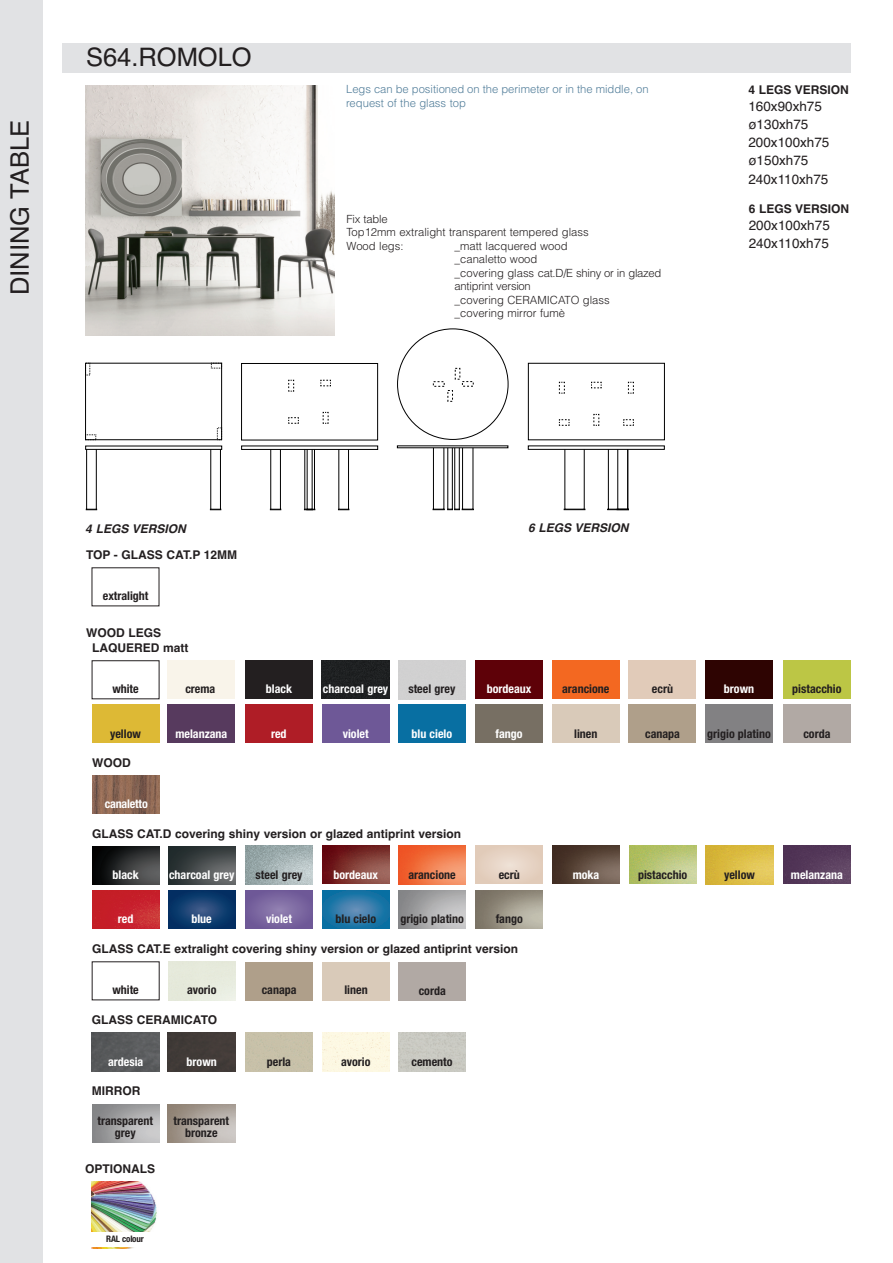
<style>
.page{position:relative;width:893px;height:1263px;background:#fff}
.page>*{position:absolute;margin:0;border:0;box-sizing:border-box;transform-origin:0 0}
.t1{font:25.5px "Helvetica";color:#231f20}
.t2{font:13.5px/18.5px "Helvetica";color:#231f20}
.t3{font:700 condensed 12px/12px "Helvetica Neue";color:#231f20;text-align:center}
.t4{font:700 12px/14.7px "Helvetica";color:#231f20}
.t5{font:700 condensed 12px "Helvetica Neue";color:#fff}
.t6{font:italic 700 12px "Helvetica";color:#231f20}
.t7{font:300 11.25px/13.5px "Helvetica";color:#231f20}
.t8{font:300 11.25px/13.5px "Helvetica";color:#517d99}
.t9{font:700 condensed 9px "Helvetica Neue";letter-spacing:-.02em;color:#231f20}
</style>
<div class="page">
<div style="left:0;top:0;width:43px;height:1263px;background:#e1e2e4"></div>
<div style="left:62px;top:43px;width:788px;height:30px;background:#e1e2e4"></div>
<img style="left:85px;top:85px;width:250px;height:250px">
<div style="left:85px;top:363px;width:137px;height:77px;border:1px solid #000"></div>
<div style="left:85px;top:363px;width:5px;height:12px;border:1px dashed #000"></div>
<div style="left:217px;top:428px;width:5px;height:12px;border:1px dashed #000"></div>
<div style="left:85px;top:435px;width:11px;height:5px;border:1px dashed #000"></div>
<div style="left:211px;top:363px;width:11px;height:5px;border:1px dashed #000"></div>
<div style="left:241px;top:446px;width:137px;height:4px;border:1px solid #000"></div>
<div style="left:271px;top:449px;width:10px;height:60px;border:1px solid #000"></div>
<div style="left:211px;top:449px;width:10px;height:60px;border:1px solid #000"></div>
<div style="left:86px;top:449px;width:10px;height:60px;border:1px solid #000"></div>
<div style="left:339px;top:449px;width:10px;height:60px;border:1px solid #000"></div>
<div style="left:305px;top:449px;width:10px;height:60px;border:1px solid #000"></div>
<div style="left:528px;top:363px;width:137px;height:77px;border:1px solid #000"></div>
<svg style="left:559px;top:419px;width:11px;height:7px"></svg>
<svg style="left:594px;top:414px;width:6px;height:12px"></svg>
<svg style="left:623px;top:419px;width:11px;height:7px"></svg>
<svg style="left:559px;top:382px;width:6px;height:12px"></svg>
<svg style="left:591px;top:382px;width:11px;height:7px"></svg>
<svg style="left:628px;top:382px;width:6px;height:12px"></svg>
<div style="left:241px;top:363px;width:137px;height:77px;border:1px solid #000"></div>
<svg style="left:288px;top:417px;width:11px;height:7px"></svg>
<svg style="left:323px;top:412px;width:6px;height:12px"></svg>
<svg style="left:288px;top:380px;width:6px;height:12px"></svg>
<svg style="left:320px;top:380px;width:11px;height:7px"></svg>
<svg style="left:564px;top:509px;width:21px;height:1px"></svg>
<div style="left:608px;top:449px;width:20px;height:60px;border:1px solid #000"></div>
<div style="left:618px;top:449px;width:10px;height:60px;border:1px solid #000"></div>
<svg style="left:607px;top:509px;width:22px;height:1px"></svg>
<div style="left:462px;top:448px;width:11px;height:61px;border:1px solid #000"></div>
<div style="left:433px;top:448px;width:11px;height:61px;border:1px solid #000"></div>
<svg style="left:433px;top:509px;width:41px;height:1px"></svg>
<img style="left:93px;top:775px;width:67px;height:39px">
<div style="left:245px;top:661px;width:68px;height:38px;background:#231f20"></div>
<div style="left:168px;top:661px;width:67px;height:38px;background:#f9f4ea"></div>
<div style="left:245px;top:705px;width:68px;height:38px;background:#af1d26"></div>
<div style="left:475px;top:661px;width:68px;height:38px;background:#5e0108"></div>
<div style="left:705px;top:661px;width:68px;height:38px;background:#2e0402"></div>
<div style="left:322px;top:661px;width:67px;height:38px;background:#1e2022"></div>
<div style="left:552px;top:661px;width:67px;height:38px;background:#f36821"></div>
<div style="left:168px;top:705px;width:67px;height:38px;background:#573a5e"></div>
<div style="left:783px;top:661px;width:67px;height:38px;background:#bcc645"></div>
<div style="left:92px;top:705px;width:67px;height:38px;background:#ddb935"></div>
<div style="left:552px;top:705px;width:67px;height:38px;background:#d9cab9"></div>
<div style="left:322px;top:705px;width:67px;height:38px;background:#6e5897"></div>
<div style="left:398px;top:705px;width:67px;height:38px;background:#086fa2"></div>
<div style="left:629px;top:661px;width:67px;height:38px;background:#e1cbb9"></div>
<div style="left:475px;top:705px;width:68px;height:38px;background:#776f63"></div>
<div style="left:629px;top:705px;width:67px;height:38px;background:#af9f8a"></div>
<div style="left:705px;top:705px;width:68px;height:38px;background:#828183"></div>
<div style="left:783px;top:705px;width:67px;height:38px;background:#b1a9a4"></div>
<img style="left:92px;top:890px;width:67px;height:39px">
<img style="left:92px;top:846px;width:67px;height:39px">
<svg style="left:245px;top:890px;width:68px;height:39px;background:#78649e"></svg>
<img style="left:783px;top:846px;width:67px;height:38px">
<img style="left:706px;top:846px;width:67px;height:38px">
<img style="left:552px;top:846px;width:68px;height:38px">
<svg style="left:476px;top:846px;width:67px;height:38px;background:#e5d1c1"></svg>
<img style="left:398px;top:846px;width:68px;height:38px">
<img style="left:245px;top:846px;width:68px;height:38px">
<img style="left:322px;top:845px;width:67px;height:39px">
<img style="left:629px;top:846px;width:67px;height:38px">
<svg style="left:168px;top:890px;width:67px;height:39px;background:#103b6d"></svg>
<svg style="left:322px;top:890px;width:67px;height:39px;background:#2578a8"></svg>
<img style="left:476px;top:890px;width:67px;height:39px">
<img style="left:168px;top:846px;width:67px;height:38px">
<div style="left:398px;top:962px;width:68px;height:38px;background:#b1a9a4"></div>
<div style="left:245px;top:962px;width:68px;height:38px;background:#af9f8a"></div>
<div style="left:322px;top:962px;width:67px;height:38px;background:#d9cab9"></div>
<div style="left:92px;top:1033px;width:67px;height:38px;background:#595a5c"></div>
<div style="left:398px;top:1033px;width:68px;height:38px;background:#c9c9c2"></div>
<div style="left:168px;top:1033px;width:67px;height:38px;background:#413b38"></div>
<div style="left:322px;top:1033px;width:67px;height:38px;background:#fdf8e3"></div>
<img style="left:91px;top:1181px;width:66px;height:67px">
<div style="left:91px;top:1232px;width:68px;height:14px;background:#fff"></div>
<h1 class="t1" style="left:5px;top:295px;width:177px;rotate:-90deg">DINING TABLE</h1>
<h1 class="t1" style="left:86px;top:42px;width:167px">S64.ROMOLO</h1>
<p class="t8" style="left:346px;top:82px;width:304px">Legs can be positioned on the perimeter or in the middle, on request of the glass top</p>
<p class="t7" style="left:347px;top:211px;width:244px">Fix table<br>Top12mm extralight transparent tempered glass<br>Wood legs:</p>
<p class="t7" style="left:455px;top:238px;width:208px">_matt lacquered wood<br>_canaletto wood<br>_covering glass cat.D/E shiny or in glazed antiprint version<br>_covering CERAMICATO glass _covering mirror fumè</p>
<p class="t4" style="left:748px;top:83px;width:102px">4 LEGS VERSION</p>
<p class="t2" style="left:748px;top:97px;width:75px">160x90xh75</p>
<p class="t2" style="left:748px;top:133px;width:83px">200x100xh75 ø150xh75<br>240x110xh75</p>
<p class="t2" style="left:748px;top:115px;width:62px">ø130xh75</p>
<p class="t4" style="left:749px;top:201px;width:102px">6 LEGS VERSION</p>
<p class="t2" style="left:749px;top:216px;width:83px;line-height:17.9px">200x100xh75<br>240x110xh75</p>
<p class="t6" style="left:85px;top:521px;width:102px">4 LEGS VERSION</p>
<p class="t6" style="left:528px;top:521px;width:102px">6 LEGS VERSION</p>
<p class="t4" style="left:86px;top:548px;width:153px">TOP - GLASS CAT.P 12MM</p>
<p class="t3" style="left:103px;top:589px;width:47px">extralight</p>
<p class="t4" style="left:92px;top:625px;width:98px;text-indent:-6px">WOOD LEGS<br>LAQUERED matt</p>
<p class="t5" style="left:487px;top:679px;width:46px">bordeaux</p>
<p class="t3" style="left:562px;top:682px;width:49px">arancione</p>
<p class="t3" style="left:652px;top:682px;width:23px">ecrù</p>
<p class="t3" style="left:645px;top:727px;width:36px">canapa</p>
<p class="t3" style="left:707px;top:727px;width:65px">grigio platino</p>
<p class="t3" style="left:803px;top:727px;width:29px">corda</p>
<p class="t3" style="left:112px;top:682px;width:28px">white</p>
<p class="t3" style="left:185px;top:682px;width:31px">crema</p>
<p class="t5" style="left:266px;top:679px;width:28px">black</p>
<p class="t5" style="left:323px;top:679px;width:67px">charcoal grey</p>
<p class="t3" style="left:408px;top:682px;width:48px">steel grey</p>
<p class="t5" style="left:724px;top:679px;width:32px">brown</p>
<p class="t5" style="left:271px;top:724px;width:17px">red</p>
<p class="t5" style="left:343px;top:724px;width:27px">violet</p>
<p class="t5" style="left:411px;top:724px;width:42px">blu cielo</p>
<p class="t5" style="left:496px;top:724px;width:29px">fango</p>
<p class="t3" style="left:574px;top:727px;width:25px">linen</p>
<p class="t3" style="left:792px;top:682px;width:51px">pistacchio</p>
<p class="t3" style="left:110px;top:727px;width:32px">yellow</p>
<p class="t5" style="left:175px;top:724px;width:53px">melanzana</p>
<p class="t4" style="left:92px;top:755px;width:40px">WOOD</p>
<p class="t5" style="left:105px;top:794px;width:45px">canaletto</p>
<p class="t4" style="left:92px;top:826px;width:371px">GLASS CAT.D covering shiny version or glazed antiprint version</p>
<p class="t5" style="left:113px;top:865px;width:28px">black</p>
<p class="t5" style="left:169px;top:865px;width:67px">charcoal grey</p>
<p class="t3" style="left:256px;top:868px;width:48px">steel grey</p>
<p class="t5" style="left:333px;top:865px;width:46px">bordeaux</p>
<p class="t3" style="left:499px;top:868px;width:23px">ecrù</p>
<p class="t5" style="left:573px;top:865px;width:28px">moka</p>
<p class="t3" style="left:638px;top:868px;width:51px">pistacchio</p>
<p class="t5" style="left:791px;top:865px;width:53px">melanzana</p>
<p class="t3" style="left:408px;top:868px;width:49px">arancione</p>
<p class="t3" style="left:724px;top:868px;width:32px">yellow</p>
<p class="t5" style="left:118px;top:909px;width:17px">red</p>
<p class="t5" style="left:191px;top:909px;width:22px">blue</p>
<p class="t3" style="left:335px;top:912px;width:42px">blu cielo</p>
<p class="t3" style="left:400px;top:912px;width:65px">grigio platino</p>
<p class="t3" style="left:496px;top:912px;width:29px">fango</p>
<p class="t5" style="left:266px;top:909px;width:27px">violet</p>
<p class="t4" style="left:92px;top:941px;width:428px">GLASS CAT.E extralight covering shiny version or glazed antiprint version</p>
<p class="t3" style="left:187px;top:983px;width:31px">avorio</p>
<p class="t3" style="left:262px;top:983px;width:36px">canapa</p>
<p class="t3" style="left:344px;top:983px;width:25px">linen</p>
<p class="t3" style="left:419px;top:983px;width:29px">corda</p>
<p class="t4" style="left:92px;top:1013px;width:127px">GLASS CERAMICATO</p>
<p class="t5" style="left:108px;top:1051px;width:37px">ardesia</p>
<p class="t5" style="left:187px;top:1051px;width:32px">brown</p>
<p class="t3" style="left:267px;top:1054px;width:26px">perla</p>
<p class="t3" style="left:341px;top:1054px;width:31px">avorio</p>
<p class="t3" style="left:411px;top:1054px;width:43px">cemento</p>
<p class="t3" style="left:112px;top:983px;width:28px">white</p>
<p class="t4" style="left:92px;top:1084px;width:50px">MIRROR</p>
<p class="t3" style="left:98px;top:1114px;width:57px">transparent grey</p>
<p class="t4" style="left:85px;top:1162px;width:72px">OPTIONALS</p>
<p class="t3" style="left:174px;top:1114px;width:57px">transparent bronze</p>
<p class="t9" style="left:106px;top:1231px;width:39px">RAL colour</p>
</div>
